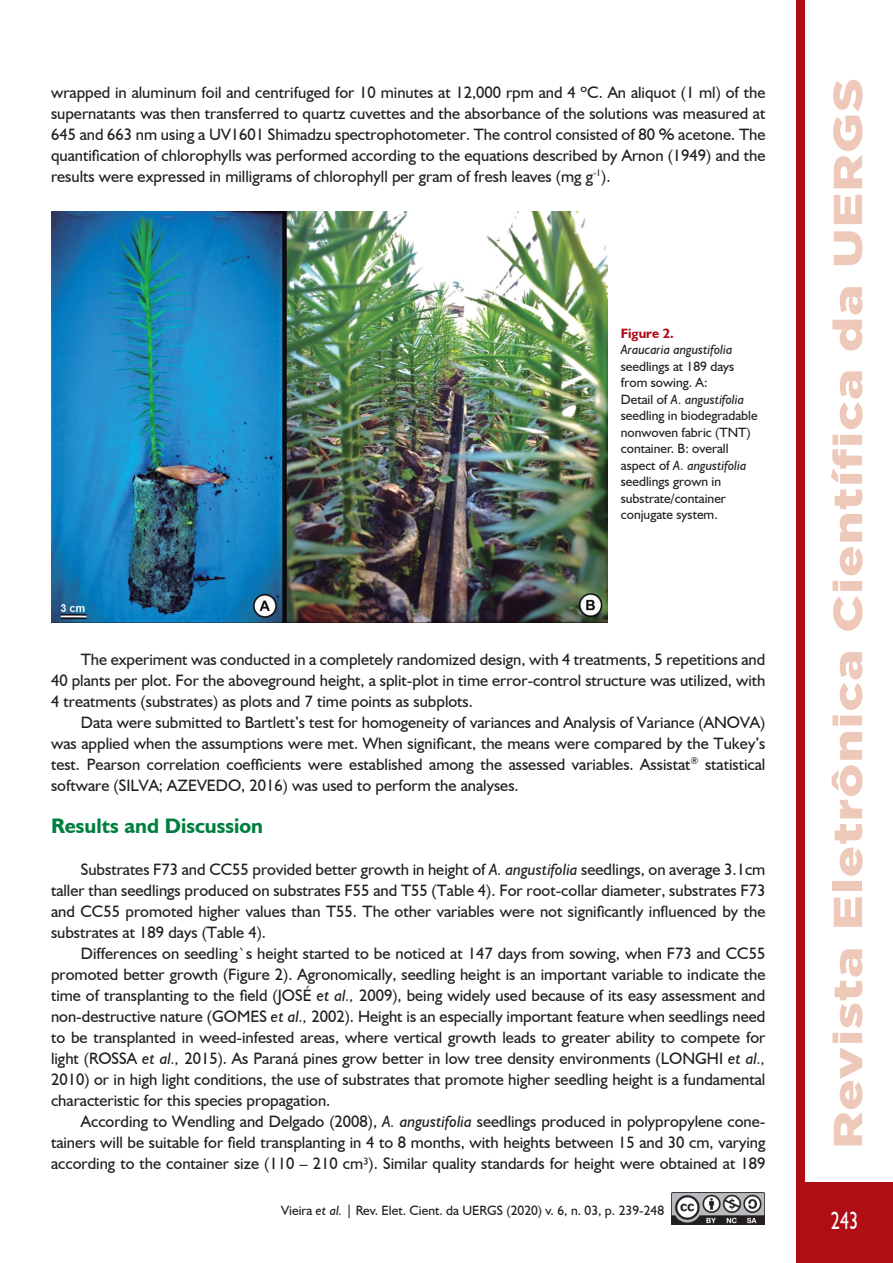
<style>
.page{position:relative;width:893px;height:1263px;background:#fff}
.page>*{position:absolute;margin:0;border:0;box-sizing:border-box;transform-origin:0 0}
.t1{font:900 40.5px "Gotham";letter-spacing:.025em;color:#eec8b8;scale:1.28 1}
.t2{font:24.75px "Humanist 521 BT";color:#fff;scale:.73 1}
.subtitulos{font:700 21px "Humanist 521 BT";color:#007e3d}
.t3{font:16.5px/21px "Humanist 521 BT";color:#231f20;text-align:justify}
.legendas_figuras{font:13.5px/16.5px "Humanist 521 BT";color:#231f20}
.legendas_figuras-2{font:italic 13.5px/16.5px "Humanist 521 BT";color:#231f20}
.legendas_figuras-3{font:700 13.5px "Humanist 521 BT";color:#b00d15}
.s1{font-style:normal}
.s2{font-style:italic}
</style>
<div class="page">
<div style="left:796px;top:0;width:9px;height:1182px;background:#b00d15"></div>
<div style="left:796px;top:1182px;width:97px;height:81px;background:#b00d15"></div>
<img style="left:671px;top:1192px;width:94px;height:33px">
<img style="left:51px;top:212px;width:556px;height:411px">
<p class="t3" style="left:51px;top:81px;width:716px">wrapped in aluminum foil and centrifuged for 10 minutes at 12,000 rpm and 4 ºC. An aliquot (1 ml) of the supernatants was then transferred to quartz cuvettes and the absorbance of the solutions was measured at 645 and 663 nm using a UV1601 Shimadzu spectrophotometer. The control consisted of 80 % acetone. The quantification of chlorophylls was performed according to the equations described by Arnon (1949) and the results were expressed in milligrams of chlorophyll per gram of fresh leaves (mg g<sup>-1</sup>).</p>
<p class="legendas_figuras-3" style="left:621px;top:325px;width:55px">Figure 2.</p>
<p class="legendas_figuras-2" style="left:621px;top:341px;width:115px">Araucaria angustifolia <span class="s1">seedlings at 189 days</span></p>
<p class="legendas_figuras" style="left:621px;top:374px;width:88px">from sowing. A:</p>
<p class="legendas_figuras" style="left:621px;top:391px;width:138px">Detail of <span class="s2">A. angustifolia </span>seedling in biodegradable nonwoven fabric (TNT) container. B: overall aspect of <span class="s2">A. angustifolia </span>seedlings grown in substrate/container conjugate system.</p>
<p class="t3" style="left:51px;top:648px;width:716px;text-indent:30px">The experiment was conducted in a completely randomized design, with 4 treatments, 5 repetitions and 40 plants per plot. For the aboveground height, a split-plot in time error-control structure was utilized, with 4 treatments (substrates) as plots and 7 time points as subplots.</p>
<p class="t3" style="left:51px;top:711px;width:716px;text-indent:30px">Data were submitted to Bartlett’s test for homogeneity of variances and Analysis of Variance (ANOVA) was applied when the assumptions were met. When significant, the means were compared by the Tukey’s test. Pearson correlation coefficients were established among the assessed variables. Assistat<sup>®</sup> statistical software (SILVA; AZEVEDO, 2016) was used to perform the analyses.</p>
<p class="subtitulos" style="left:51px;top:812px;width:213px">Results and Discussion</p>
<p class="t3" style="left:51px;top:858px;width:716px;text-indent:30px">Substrates F73 and CC55 provided better growth in height of <span class="s2">A. angustifolia</span> seedlings, on average 3.1cm taller than seedlings produced on substrates F55 and T55 (Table 4). For root-collar diameter, substrates F73 and CC55 promoted higher values than T55. The other variables were not significantly influenced by the substrates at 189 days (Table 4).</p>
<p class="t3" style="left:51px;top:942px;width:716px;text-indent:30px">Differences on seedling`s height started to be noticed at 147 days from sowing, when F73 and CC55 promoted better growth (Figure 2). Agronomically, seedling height is an important variable to indicate the time of transplanting to the field (JOSÉ <span class="s2">et al.,</span> 2009), being widely used because of its easy assessment and non-destructive nature (GOMES <span class="s2">et al.,</span> 2002). Height is an especially important feature when seedlings need to be transplanted in weed-infested areas, where vertical growth leads to greater ability to compete for light (ROSSA <span class="s2">et al.,</span> 2015). As Paraná pines grow better in low tree density environments (LONGHI <span class="s2">et al., </span>2010) or in high light conditions, the use of substrates that promote higher seedling height is a fundamental characteristic for this species propagation.</p>
<p class="t3" style="left:51px;top:1110px;width:716px;text-indent:30px">According to Wendling and Delgado (2008), <span class="s2">A. angustifolia</span> seedlings produced in polypropylene cone&shy;tainers will be suitable for field transplanting in 4 to 8 months, with heights between 15 and 30 cm, varying according to the container size (110 – 210 cm³). Similar quality standards for height were obtained at 189</p>
<p class="legendas_figuras" style="left:281px;top:1201px;width:384px">Vieira <span class="s2">et al.</span> | Rev. Elet. Cient. da UERGS (2020) v. 6, n. 03, p. 239-248</p>
<h1 class="t1" style="left:824px;top:1148px;width:838px;rotate:-90deg">Revista Eletrônica Científica da UERGS</h1>
<h2 class="t2" style="left:831px;top:1205px;width:39px">243</h2>
</div>
